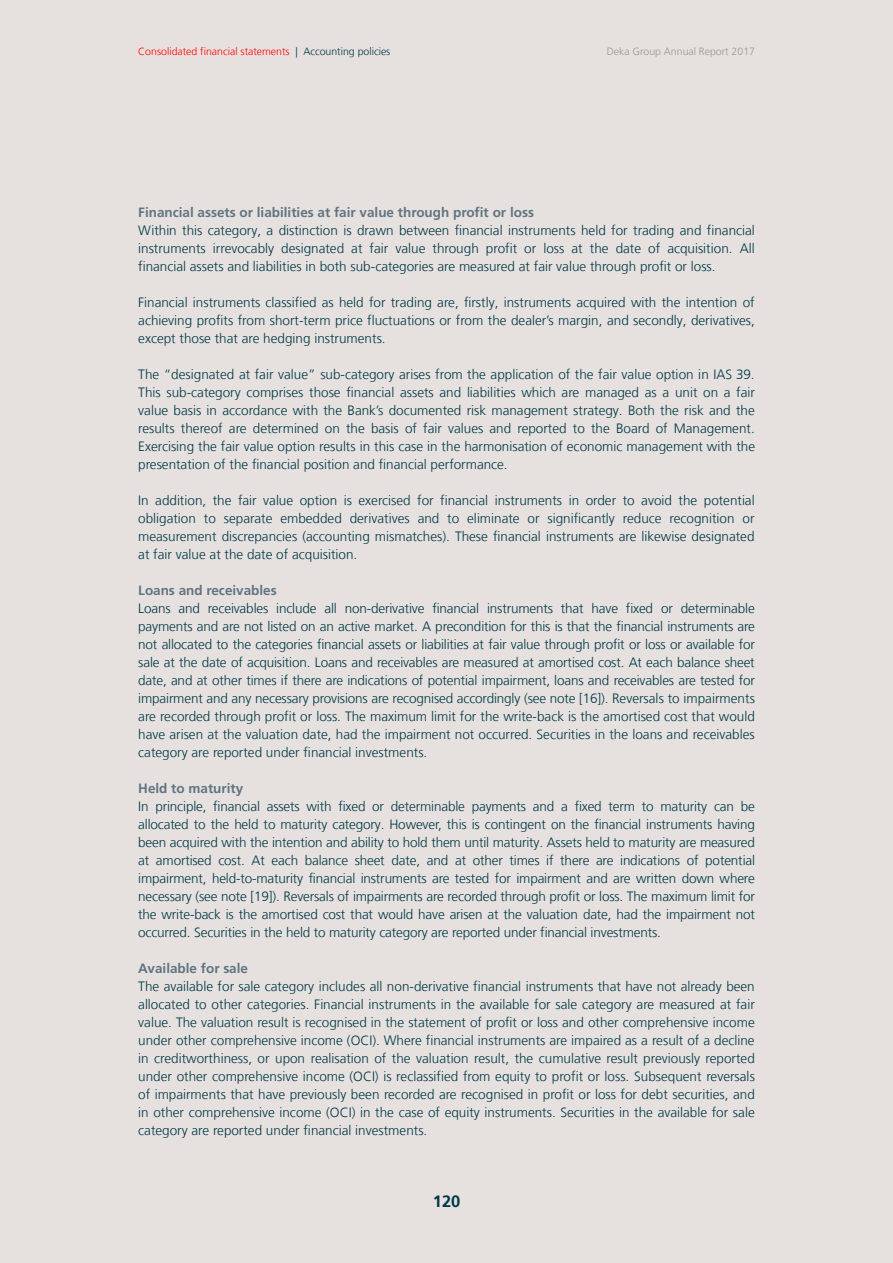
<style>
.page{position:relative;width:893px;height:1263px;background:#e6e1df}
.page>*{position:absolute;margin:0;border:0;box-sizing:border-box;transform-origin:0 0}
.t1{font:300 16.5px "Deka Frutiger 45";color:#003745}
.t2{font:300 13.5px/18px "Deka Frutiger 45";color:#003745;text-align:justify}
.t3{font:300 13.5px "Deka Frutiger 45";color:#617482}
.t4{font:300 10.5px "Deka Frutiger 45";color:#f00}
.t5{font:300 10.5px "Deka Frutiger 45";color:#9d958e}
.s1{color:#003745}
</style>
<div class="page">
<p class="t4" style="left:138px;top:46px;width:254px">Consolidated financial statements <span class="s1">| Accounting policies</span></p>
<p class="t5" style="left:607px;top:46px;width:150px">Deka Group Annual Report 2017</p>
<p class="t3" style="left:138px;top:205px;width:397px">Financial assets or liabilities at fair value through profit or loss</p>
<p class="t2" style="left:138px;top:222px;width:618px">Within this category, a distinction is drawn between financial instruments held for trading and financial instruments irrevocably designated at fair value through profit or loss at the date of acquisition. All financial assets and liabilities in both sub-categories are measured at fair value through profit or loss.</p>
<p class="t2" style="left:138px;top:294px;width:618px">Financial instruments classified as held for trading are, firstly, instruments acquired with the intention of achieving profits from short-term price fluctuations or from the dealer’s margin, and secondly, derivatives, except those that are hedging instruments.</p>
<p class="t2" style="left:138px;top:366px;width:618px">The “designated at fair value” sub-category arises from the application of the fair value option in IAS 39.<br>This sub-category comprises those financial assets and liabilities which are managed as a unit on a fair value basis in accordance with the Bank’s documented risk management strategy. Both the risk and the results thereof are determined on the basis of fair values and reported to the Board of Management.<br>Exercising the fair value option results in this case in the harmonisation of economic management with the presentation of the financial position and financial performance.</p>
<p class="t2" style="left:138px;top:492px;width:618px">In addition, the fair value option is exercised for financial instruments in order to avoid the potential obligation to separate embedded derivatives and to eliminate or significantly reduce recognition or measurement discrepancies (accounting mismatches). These financial instruments are likewise designated at fair value at the date of acquisition.</p>
<p class="t3" style="left:138px;top:583px;width:140px">Loans and receivables</p>
<p class="t2" style="left:138px;top:600px;width:618px">Loans and receivables include all non-derivative financial instruments that have fixed or determinable payments and are not listed on an active market. A precondition for this is that the financial instruments are not allocated to the categories financial assets or liabilities at fair value through profit or loss or available for sale at the date of acquisition. Loans and receivables are measured at amortised cost. At each balance sheet date, and at other times if there are indications of potential impairment, loans and receivables are tested for impairment and any necessary provisions are recognised accordingly (see note [16]). Reversals to impairments are recorded through profit or loss. The maximum limit for the write-back is the amortised cost that would have arisen at the valuation date, had the impairment not occurred. Securities in the loans and receivables category are reported under financial investments.</p>
<p class="t3" style="left:138px;top:781px;width:107px">Held to maturity</p>
<p class="t2" style="left:138px;top:798px;width:618px">In principle, financial assets with fixed or determinable payments and a fixed term to maturity can be allocated to the held to maturity category. However, this is contingent on the financial instruments having been acquired with the intention and ability to hold them until maturity. Assets held to maturity are measured at amortised cost. At each balance sheet date, and at other times if there are indications of potential impairment, held-to-maturity financial instruments are tested for impairment and are written down where necessary (see note [19]). Reversals of impairments are recorded through profit or loss. The maximum limit for the write-back is the amortised cost that would have arisen at the valuation date, had the impairment not occurred. Securities in the held to maturity category are reported under financial investments.</p>
<p class="t3" style="left:138px;top:961px;width:111px">Available for sale</p>
<p class="t2" style="left:138px;top:978px;width:618px">The available for sale category includes all non-derivative financial instruments that have not already been allocated to other categories. Financial instruments in the available for sale category are measured at fair value. The valuation result is recognised in the statement of profit or loss and other comprehensive income under other comprehensive income (OCI). Where financial instruments are impaired as a result of a decline in creditworthiness, or upon realisation of the valuation result, the cumulative result previously reported under other comprehensive income (OCI) is reclassified from equity to profit or loss. Subsequent reversals of impairments that have previously been recorded are recognised in profit or loss for debt securities, and in other comprehensive income (OCI) in the case of equity instruments. Securities in the available for sale category are reported under financial investments.</p>
<p class="t1" style="left:433px;top:1193px;width:29px">120</p>
</div>
